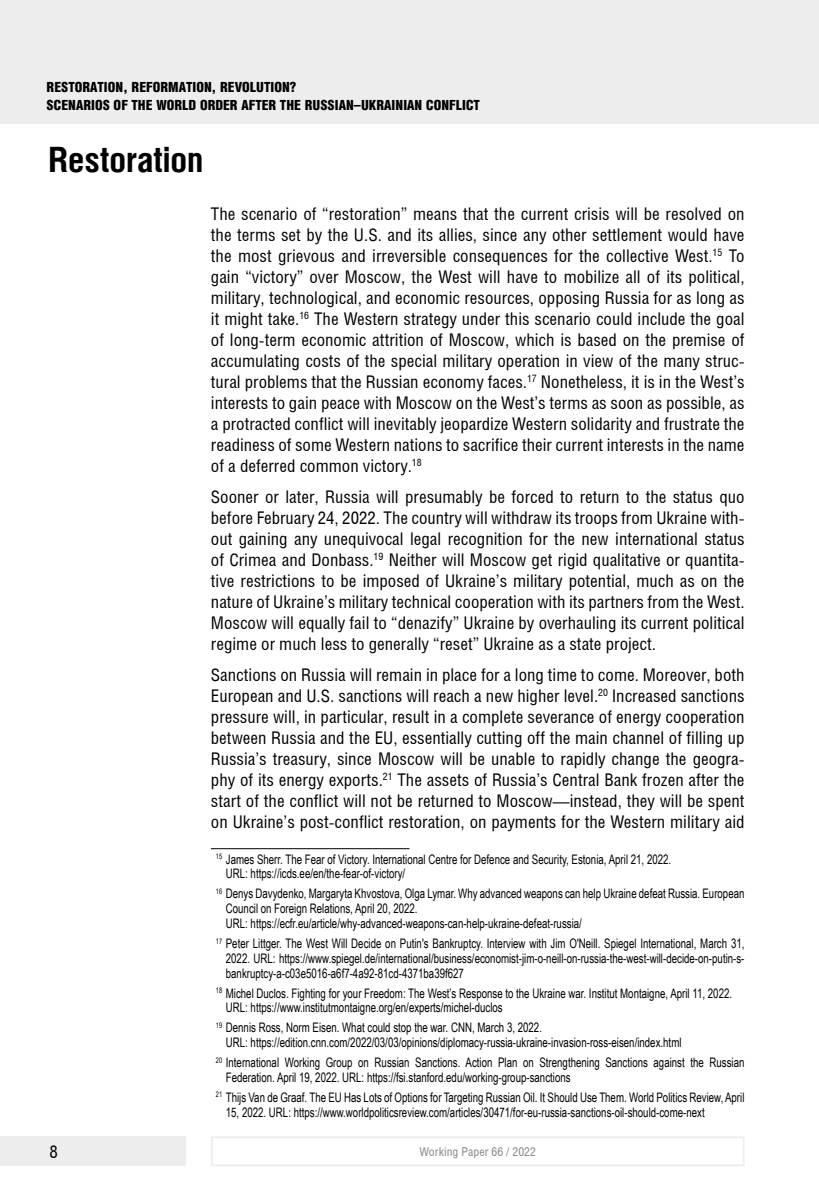
<style>
.page{position:relative;width:819px;height:1191px;background:#fff}
.page>*{position:absolute;margin:0;border:0;box-sizing:border-box;transform-origin:0 0}
.t1{font:700 35px "Helios Cond";color:#000}
.t2{font:17.5px/21px "Helios Cond";color:#000;text-align:justify}
.t3{font:900 14px/17.5px "Helios Cond";color:#000}
.t4{font:13.12px/14.9px "Arial Narrow";color:#000;scale:.9 1}
.t5{font:12.25px "Helios Cond";color:#878787}
</style>
<div class="page">
<div style="left:0;top:0;width:819px;height:124px;background:#ededed"></div>
<div style="left:0;top:1136px;width:186px;height:30px;background:#ededed"></div>
<div style="left:211px;top:1136px;width:533px;height:30px;border:2px solid #ededed"></div>
<hr style="left:211px;top:848px;width:198px;height:1px;background:#000">
<p class="t3" style="left:47px;top:79px;width:435px">RESTORATION, REFORMATION, REVOLUTION?<br>SCENARIOS OF THE WORLD ORDER AFTER THE RUSSIAN–UKRAINIAN CONFLICT</p>
<h1 class="t1" style="left:49px;top:139px;width:156px">Restoration</h1>
<p class="t2" style="left:211px;top:203px;width:535px">The scenario of “restoration” means that the current crisis will be resolved on the terms set by the U.S. and its allies, since any other settlement would have the most grievous and irreversible consequences for the collective West.<sup>15</sup> To gain “victory” over Moscow, the West will have to mobilize all of its political, military, technological, and economic resources, opposing Russia for as long as it might take.<sup>16</sup> The Western strategy under this scenario could include the goal of long-term economic attrition of Moscow, which is based on the premise of accumulating costs of the special military operation in view of the many struc&shy;tural problems that the Russian economy faces.<sup>17</sup> Nonetheless, it is in the West’s interests to gain peace with Moscow on the West’s terms as soon as possible, as a protracted conflict will inevitably jeopardize Western solidarity and frustrate the readiness of some Western nations to sacrifice their current interests in the name of a deferred common victory.<sup>18</sup></p>
<p class="t2" style="left:211px;top:485px;width:535px">Sooner or later, Russia will presumably be forced to return to the status quo before February 24, 2022. The country will withdraw its troops from Ukraine with&shy;out gaining any unequivocal legal recognition for the new international status of Crimea and Donbass.<sup>19</sup> Neither will Moscow get rigid qualitative or quantita&shy;tive restrictions to be imposed of Ukraine’s military potential, much as on the nature of Ukraine’s military technical cooperation with its partners from the West.<br>Moscow will equally fail to “denazify” Ukraine by overhauling its current political regime or much less to generally “reset” Ukraine as a state project.</p>
<p class="t2" style="left:211px;top:663px;width:535px">Sanctions on Russia will remain in place for a long time to come. Moreover, both European and U.S. sanctions will reach a new higher level.<sup>20</sup> Increased sanctions pressure will, in particular, result in a complete severance of energy cooperation between Russia and the EU, essentially cutting off the main channel of filling up Russia’s treasury, since Moscow will be unable to rapidly change the geogra&shy;phy of its energy exports.<sup>21</sup> The assets of Russia’s Central Bank frozen after the start of the conflict will not be returned to Moscow—instead, they will be spent on Ukraine’s post-conflict restoration, on payments for the Western military aid</p>
<p class="t4" style="left:226px;top:851px;width:496px;text-indent:-10px"><sup>15</sup> James Sherr. The Fear of Victory. International Centre for Defence and Security, Estonia, April 21, 2022.<br>URL: https://icds.ee/en/the-fear-of-victory/</p>
<p class="t4" style="left:226px;top:885px;width:577px;text-indent:-10px"><sup>16</sup> Denys Davydenko, Margaryta Khvostova, Olga Lymar. Why advanced weapons can help Ukraine defeat Russia. European<br>Council on Foreign Relations, April 20, 2022.<br>URL: https://ecfr.eu/article/why-advanced-weapons-can-help-ukraine-defeat-russia/</p>
<p class="t4" style="left:226px;top:935px;width:577px;text-align:justify;text-indent:-10px"><sup>17</sup> Peter Littger. The West Will Decide on Putin's Bankruptcy. Interview with Jim O'Neill. Spiegel International, March 31, 2022. URL: https://www.spiegel.de/international/business/economist-jim-o-neill-on-russia-the-west-will-decide-on-putin-s&shy;bankruptcy-a-c03e5016-a6f7-4a92-81cd-4371ba39f627</p>
<p class="t4" style="left:226px;top:985px;width:564px;text-indent:-10px"><sup>18</sup> Michel Duclos. Fighting for your Freedom: The West’s Response to the Ukraine war. Institut Montaigne, April 11, 2022.<br>URL: https://www.institutmontaigne.org/en/experts/michel-duclos</p>
<p class="t4" style="left:226px;top:1019px;width:508px;text-indent:-10px"><sup>19</sup> Dennis Ross, Norm Eisen. What could stop the war. CNN, March 3, 2022.<br>URL: https://edition.cnn.com/2022/03/03/opinions/diplomacy-russia-ukraine-invasion-ross-eisen/index.html</p>
<p class="t4" style="left:226px;top:1054px;width:577px;text-indent:-10px"><sup>20</sup> International Working Group on Russian Sanctions. Action Plan on Strengthening Sanctions against the Russian<br>Federation. April 19, 2022. URL: https://fsi.stanford.edu/working-group-sanctions</p>
<p class="t4" style="left:226px;top:1089px;width:577px;text-indent:-10px"><sup>21</sup> Thijs Van de Graaf. The EU Has Lots of Options for Targeting Russian Oil. It Should Use Them. World Politics Review, April<br>15, 2022. URL: https://www.worldpoliticsreview.com/articles/30471/for-eu-russia-sanctions-oil-should-come-next</p>
<p class="t2" style="left:50px;top:1141px;width:10px">8</p>
<p class="t5" style="left:419px;top:1144px;width:118px">Working Paper 66 / 2022</p>
</div>
